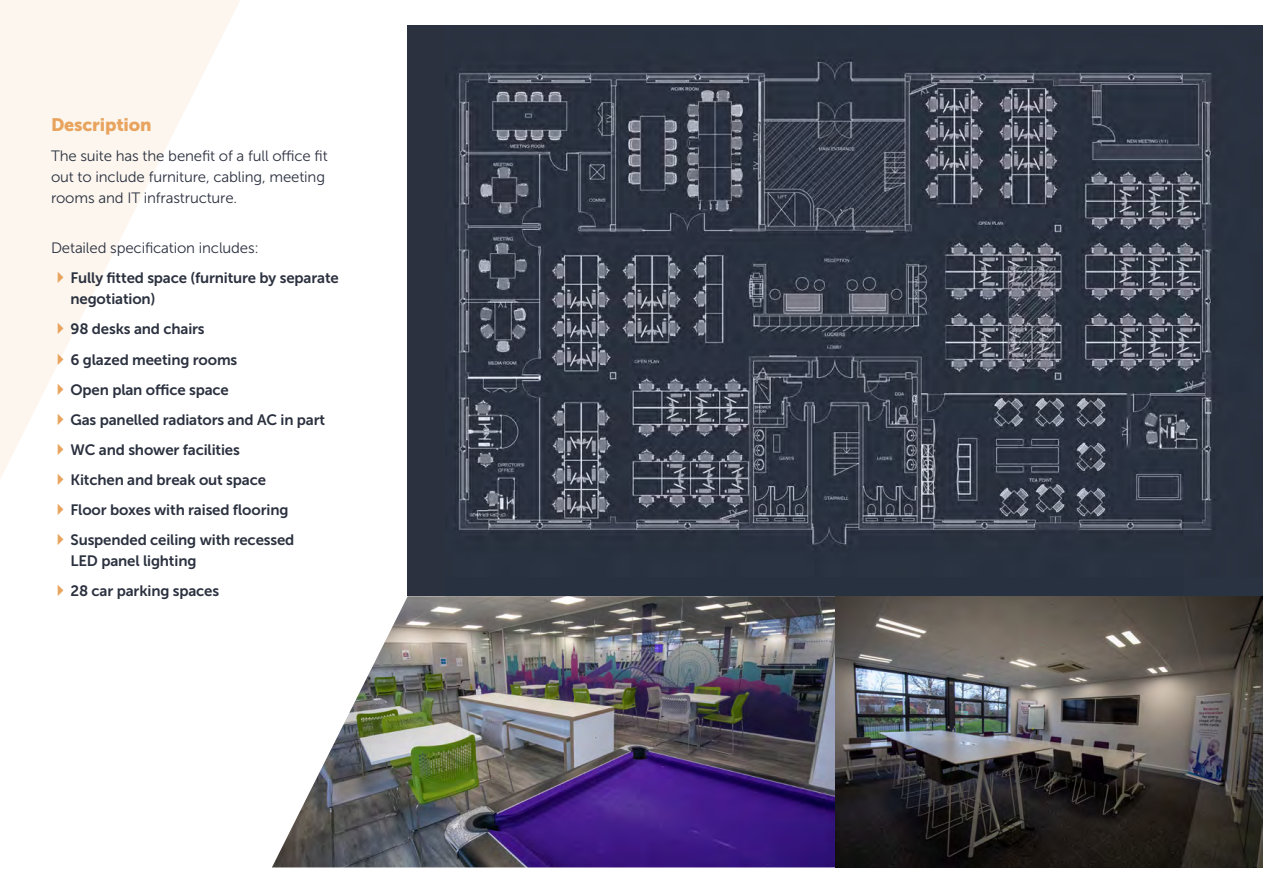
<style>
.page{position:relative;width:1263px;height:893px;background:#fff}
.page>*{position:absolute;margin:0;border:0;box-sizing:border-box;transform-origin:0 0}
.t1{font:18px "Museo Sans 900";letter-spacing:-.01em;color:#e8a45e}
.t2{font:15px/21px "Museo Sans 700";letter-spacing:-.01em;color:#2b313f}
.t3{font:15px/21px "Museo Sans 300";letter-spacing:-.01em;color:#2b313f}
.s1{color:#e8a45e}
</style>
<div class="page">
<svg style="left:0;top:0;width:240px;height:479px;fill:#fcf6ef"></svg>
<div style="left:408px;top:26px;width:855px;height:570px;background:#2b313f"></div>
<img style="left:455px;top:59px;width:760px;height:488px">
<img style="left:272px;top:596px;width:563px;height:271px">
<img style="left:835px;top:596px;width:427px;height:271px">
<p class="t1" style="left:51px;top:115px;width:102px">Description</p>
<p class="t3" style="left:51px;top:145px;width:278px">The suite has the benefit of a full office fit out to include furniture, cabling, meeting rooms and IT infrastructure.</p>
<p class="t3" style="left:51px;top:238px;width:209px">Detailed specification includes:</p>
<p class="t2" style="left:71px;top:268px;width:270px;text-indent:-20px"><span class="s1">✔</span>Fully fitted space (furniture by separate negotiation)</p>
<p class="t2" style="left:51px;top:319px;width:155px"><span class="s1">✔</span>98 desks and chairs</p>
<p class="t2" style="left:51px;top:349px;width:188px"><span class="s1">✔</span>6 glazed meeting rooms</p>
<p class="t2" style="left:51px;top:379px;width:179px"><span class="s1">✔</span>Open plan office space</p>
<p class="t2" style="left:51px;top:409px;width:276px"><span class="s1">✔</span>Gas panelled radiators and AC in part</p>
<p class="t2" style="left:51px;top:439px;width:190px"><span class="s1">✔</span>WC and shower facilities</p>
<p class="t2" style="left:51px;top:469px;width:217px"><span class="s1">✔</span>Kitchen and break out space</p>
<p class="t2" style="left:51px;top:499px;width:239px"><span class="s1">✔</span>Floor boxes with raised flooring</p>
<p class="t2" style="left:71px;top:529px;width:225px;text-indent:-20px"><span class="s1">✔</span>Suspended ceiling with recessed<br>LED panel lighting</p>
<p class="t2" style="left:51px;top:581px;width:170px"><span class="s1">✔</span>28 car parking spaces</p>
</div>
